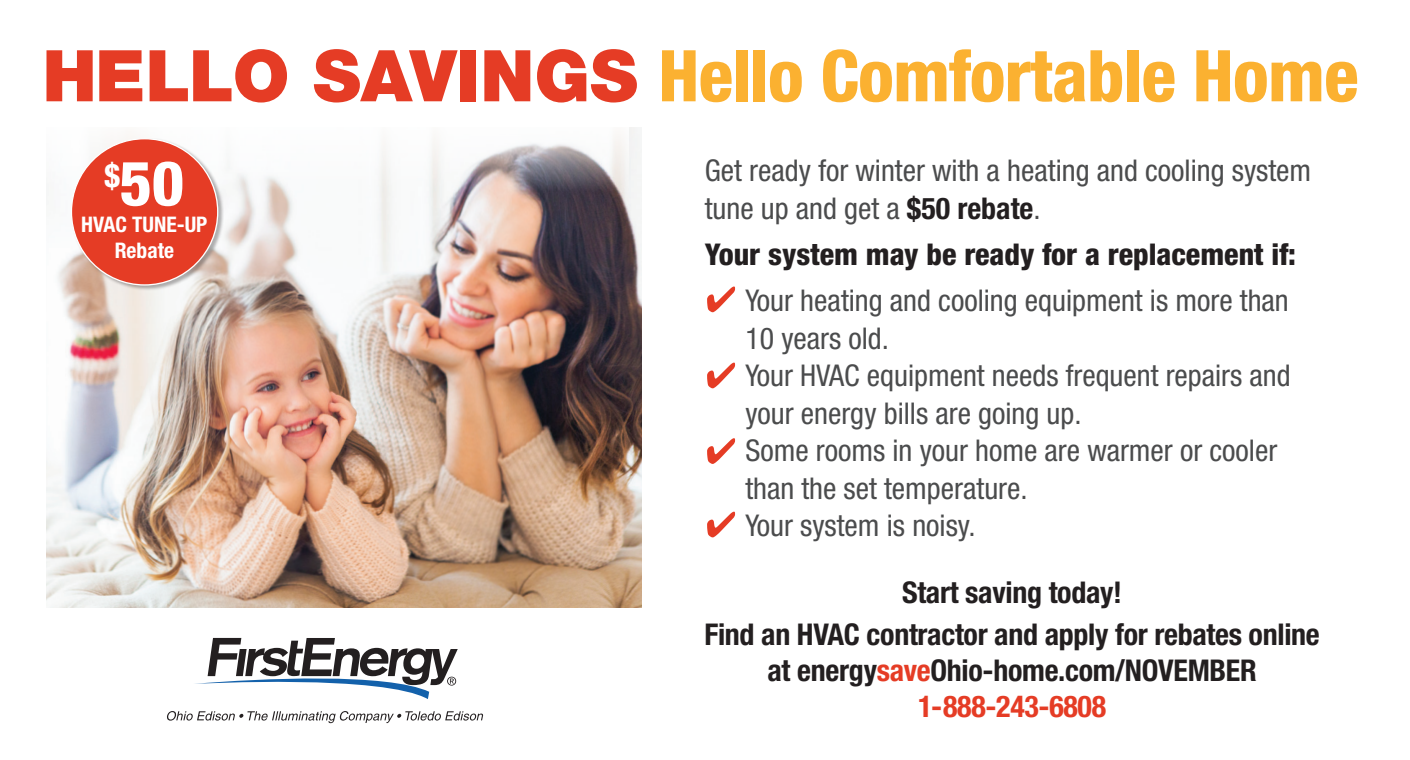
<style>
.page{position:relative;width:1410px;height:760px;background:#fff}
.page>*{position:absolute;margin:0;border:0;box-sizing:border-box;transform-origin:0 0}
.t1{font:800 condensed 71.4px "Helvetica Neue";letter-spacing:-.01em;color:#fbb131}
.t2{font:800 condensed 62.1px "Helvetica Neue LT Std";color:#fff}
.t3{font:condensed 30px/37.5px "Helvetica Neue LT Std";color:#4b4c4d}
.t4{font:700 condensed 30px/42px "Helvetica Neue";letter-spacing:-.01em;color:#231f20;text-align:center}
.t5{font:800 condensed 30px "Helvetica Neue LT Std";color:#231f20}
.t6{font:700 condensed 21.6px/25.8px "Helvetica Neue LT Std";color:#fff;text-align:center}
.s1{font-weight:900;font-stretch:normal;color:#e53c25}
.s2{font-weight:700;color:#231f20}
.s3{color:#e53c25}
</style>
<div class="page">
<img style="left:47px;top:127px;width:594px;height:481px">
<svg style="left:47px;top:127px;width:581px;height:72px"></svg>
<svg style="left:167px;top:711px;width:316px;height:12px"></svg>
<svg style="left:195px;top:638px;width:263px;height:61px"></svg>
<div style="left:71px;top:138px;width:153px;height:153px;background:#231f20;opacity:.35"></div>
<div style="left:71px;top:139px;width:147px;height:146px;background:#e53c25;border-radius:50%"></div>
<div style="left:705px;top:289px;width:23px;height:24px;border:1px solid #fff;border-radius:50%"></div>
<div style="left:705px;top:364px;width:23px;height:24px;border:1px solid #fff;border-radius:50%"></div>
<div style="left:705px;top:439px;width:23px;height:24px;border:1px solid #fff;border-radius:50%"></div>
<div style="left:705px;top:514px;width:23px;height:24px;border:1px solid #fff;border-radius:50%"></div>
<svg style="left:707px;top:286px;width:28px;height:26px"></svg>
<svg style="left:707px;top:363px;width:28px;height:25px"></svg>
<svg style="left:707px;top:512px;width:28px;height:25px"></svg>
<svg style="left:707px;top:438px;width:28px;height:26px"></svg>
<h1 class="t1" style="left:42px;top:32px;width:1317px"><span class="s1">HELLO SAVINGS</span> Hello Comfortable Home</h1>
<h2 class="t2" style="left:105px;top:145px;width:81px"><sup>$</sup>50</h2>
<p class="t6" style="left:81px;top:211px;width:128px">HVAC TUNE-UP<br>Rebate</p>
<p class="t3" style="left:705px;top:151px;width:608px">Get ready for winter with a heating and cooling system tune up and get a <span class="s2">$50 rebate</span>.</p>
<p class="t5" style="left:705px;top:236px;width:593px">Your system may be ready for a replacement if:</p>
<p class="t3" style="left:745px;top:282px;width:547px">Your heating and cooling equipment is more than<br>10 years old.<br>Your HVAC equipment needs frequent repairs and your energy bills are going up.<br>Some rooms in your home are warmer or cooler than the set temperature.<br>Your system is noisy.</p>
<p class="t4" style="left:704px;top:571px;width:617px">Start saving today!<br>Find an HVAC contractor and apply for rebates online</p>
<p class="t4" style="left:767px;top:652px;width:491px;line-height:36px">at energy<span class="s3">save</span>Ohio-home.com/NOVEMBER<br><span class="s3">1-888-243-6808</span></p>
</div>
